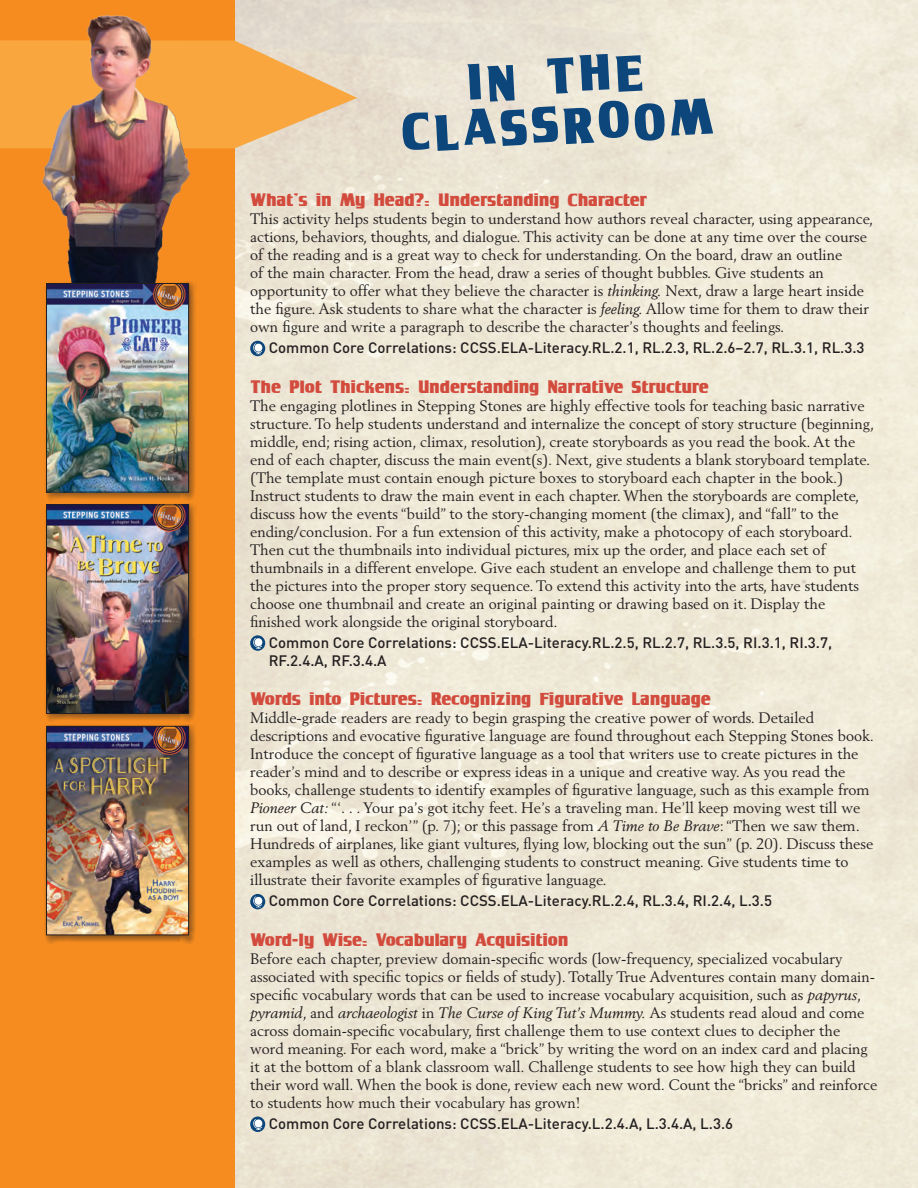
<style>
.page{position:relative;width:918px;height:1188px;background:#fff}
.page>*{position:absolute;margin:0;border:0;box-sizing:border-box;transform-origin:0 0}
.t1{font:50.55px/46.5px "Tobago Poster";color:#0d467a;text-align:center}
.t2{font:18px "Tobago Poster";color:#d24b3d}
.t3{font:15px/18px "Berling";color:#231f20}
.t4{font:500 15px/18px "DIN";color:#231f20}
.s1{font-style:italic}
</style>
<div class="page">
<img style="left:235px;top:0;width:683px;height:1188px">
<div style="left:0;top:0;width:235px;height:1188px;background:#f68c1f"></div>
<svg style="left:250px;top:341px;width:15px;height:15px"></svg>
<svg style="left:253px;top:343px;width:9px;height:11px"></svg>
<svg style="left:250px;top:635px;width:15px;height:16px"></svg>
<svg style="left:253px;top:638px;width:9px;height:11px"></svg>
<svg style="left:250px;top:894px;width:15px;height:15px"></svg>
<svg style="left:253px;top:897px;width:9px;height:10px"></svg>
<svg style="left:250px;top:1117px;width:15px;height:15px"></svg>
<svg style="left:253px;top:1119px;width:9px;height:11px"></svg>
<svg style="left:0;top:40px;width:357px;height:108px;background:#f3b66a"></svg>
<div style="left:44px;top:724px;width:153px;height:219px;background:#231f20;opacity:.5"></div>
<img style="left:48px;top:728px;width:139px;height:205px">
<div style="left:46px;top:726px;width:143px;height:209px;border:1px solid #231f20"></div>
<div style="left:44px;top:503px;width:153px;height:219px;background:#231f20;opacity:.5"></div>
<img style="left:48px;top:507px;width:139px;height:205px">
<div style="left:46px;top:505px;width:143px;height:209px;border:1px solid #231f20"></div>
<img style="left:32px;top:15px;width:158px;height:266px">
<div style="left:44px;top:281px;width:153px;height:219px;background:#231f20;opacity:.5"></div>
<img style="left:48px;top:285px;width:139px;height:205px">
<div style="left:46px;top:283px;width:143px;height:209px;border:1px solid #231f20"></div>
<h1 class="t1" style="left:397px;top:62px;width:314px;rotate:-3deg">IN THE<br>CLASSROOM</h1>
<p class="t2" style="left:250px;top:189px;width:398px">What’s in My Head?: Understanding Character</p>
<p class="t3" style="left:250px;top:210px;width:625px">This activity helps students begin to understand how authors reveal character, using appearance, actions, behaviors, thoughts, and dialogue. This activity can be done at any time over the course of the reading and is a great way to check for understanding. On the board, draw an outline<br>of the main character. From the head, draw a series of thought bubbles. Give students an opportunity to offer what they believe the character is <span class="s1">thinking.</span> Next, draw a large heart inside the figure. Ask students to share what the character is <span class="s1">feeling.</span> Allow time for them to draw their own figure and write a paragraph to describe the character’s thoughts and feelings.</p>
<p class="t4" style="left:269px;top:338px;width:597px">Common Core Correlations: CCSS.ELA-Literacy.RL.2.1, RL.2.3, RL.2.6–2.7, RL.3.1, RL.3.3</p>
<p class="t2" style="left:250px;top:376px;width:460px">The Plot Thickens: Understanding Narrative Structure</p>
<p class="t3" style="left:250px;top:396px;width:625px">The engaging plotlines in Stepping Stones are highly effective tools for teaching basic narrative structure. To help students understand and internalize the concept of story structure (beginning, middle, end; rising action, climax, resolution), create storyboards as you read the book. At the end of each chapter, discuss the main event(s). Next, give students a blank storyboard template. (The template must contain enough picture boxes to storyboard each chapter in the book.)<br>Instruct students to draw the main event in each chapter. When the storyboards are complete, discuss how the events “build” to the story-changing moment (the climax), and “fall” to the ending/conclusion. For a fun extension of this activity, make a photocopy of each storyboard.<br>Then cut the thumbnails into individual pictures, mix up the order, and place each set of thumbnails in a different envelope. Give each student an envelope and challenge them to put the pictures into the proper story sequence. To extend this activity into the arts, have students choose one thumbnail and create an original painting or drawing based on it. Display the finished work alongside the original storyboard.</p>
<p class="t4" style="left:269px;top:633px;width:565px">Common Core Correlations: CCSS.ELA-Literacy.RL.2.5, RL.2.7, RL.3.5, RI.3.1, RI.3.7,<br>RF.2.4.A, RF.3.4.A</p>
<p class="t2" style="left:250px;top:688px;width:462px">Words into Pictures: Recognizing Figurative Language</p>
<p class="t3" style="left:250px;top:709px;width:625px">Middle-grade readers are ready to begin grasping the creative power of words. Detailed descriptions and evocative figurative language are found throughout each Stepping Stones book.<br>Introduce the concept of figurative language as a tool that writers use to create pictures in the reader’s mind and to describe or express ideas in a unique and creative way. As you read the books, challenge students to identify examples of figurative language, such as this example from <span class="s1">Pioneer Cat:</span> “‘. . . Your pa’s got itchy feet. He’s a traveling man. He’ll keep moving west till we run out of land, I reckon’” (p. 7); or this passage from <span class="s1">A Time to Be Brave</span>: “Then we saw them.<br>Hundreds of airplanes, like giant vultures, flying low, blocking out the sun” (p. 20). Discuss these examples as well as others, challenging students to construct meaning. Give students time to illustrate their favorite examples of figurative language.</p>
<p class="t4" style="left:269px;top:891px;width:505px">Common Core Correlations: CCSS.ELA-Literacy.RL.2.4, RL.3.4, RI.2.4, L.3.5</p>
<p class="t2" style="left:250px;top:929px;width:319px">Word-ly Wise: Vocabulary Acquisition</p>
<p class="t3" style="left:250px;top:950px;width:629px">Before each chapter, preview domain-specific words (low-frequency, specialized vocabulary associated with specific topics or fields of study). Totally True Adventures contain many domain&shy;specific vocabulary words that can be used to increase vocabulary acquisition, such as <span class="s1">papyrus</span>, <span class="s1">pyramid</span>, and <span class="s1">archaeologist</span> in <span class="s1">The Curse of King Tut’s Mummy.</span> As students read aloud and come across domain-specific vocabulary, first challenge them to use context clues to decipher the word meaning. For each word, make a “brick” by writing the word on an index card and placing it at the bottom of a blank classroom wall. Challenge students to see how high they can build their word wall. When the book is done, review each new word. Count the “bricks” and reinforce to students how much their vocabulary has grown!</p>
<p class="t4" style="left:269px;top:1114px;width:466px">Common Core Correlations: CCSS.ELA-Literacy.L.2.4.A, L.3.4.A, L.3.6</p>
</div>
